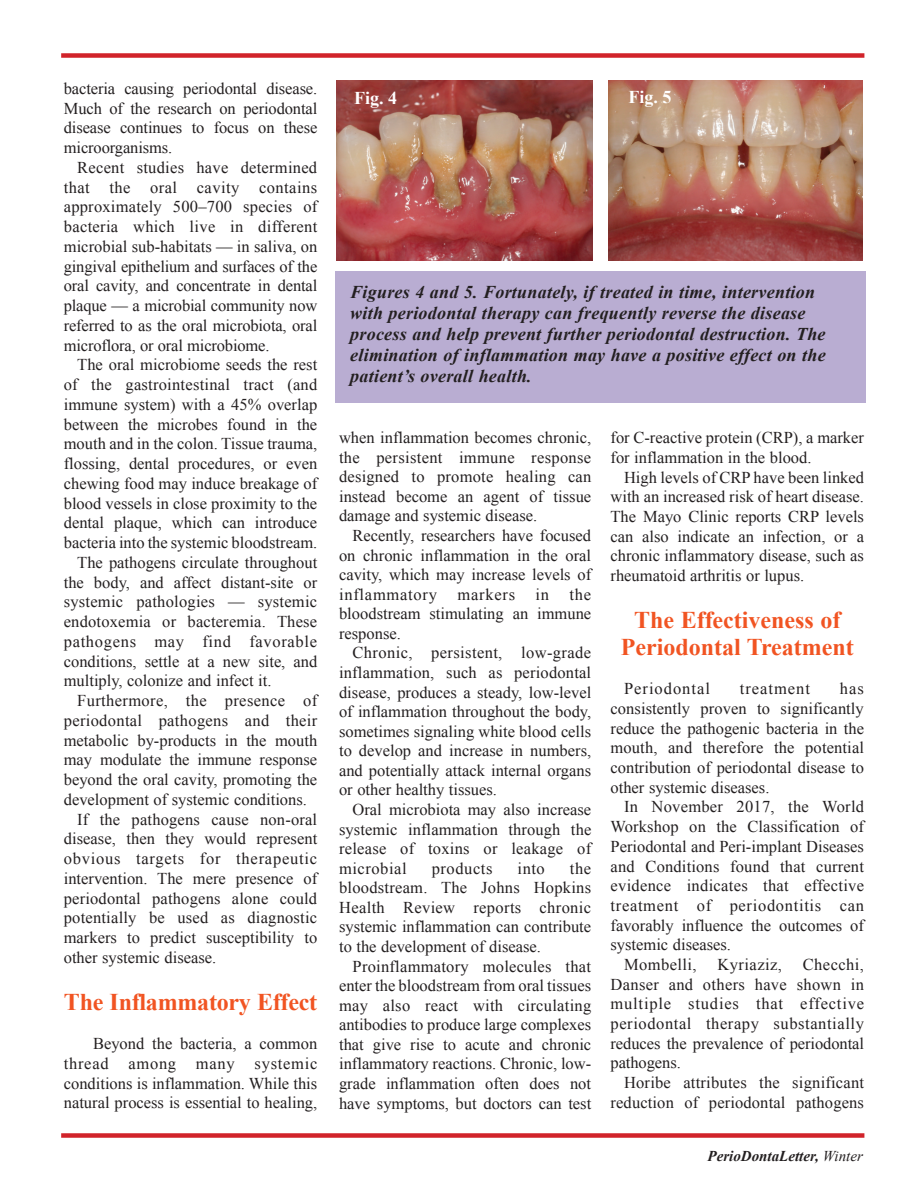
<style>
.page{position:relative;width:918px;height:1188px;background:#fff}
.page>*{position:absolute;margin:0;border:0;box-sizing:border-box;transform-origin:0 0}
.t1{font:700 24px/27.2px "Times New Roman";color:#f15422;text-align:center}
.t2{font:italic 700 18px/21px "Times New Roman";letter-spacing:.015em;color:#231f20}
.t3{font:700 18px "Times New Roman";color:#fff}
.t4{font:16.5px/19.5px "Times New Roman";color:#231f20;text-align:justify}
.t5{font:16.5px "Times New Roman";letter-spacing:.02em;color:#231f20}
.t6{font:16.5px "Times New Roman";letter-spacing:.04em;color:#231f20}
.t7{font:16.5px "Times New Roman";letter-spacing:.045em;color:#231f20}
.t8{font:16.5px "Times New Roman";letter-spacing:.06em;color:#231f20}
.t9{font:16.5px "Times New Roman";letter-spacing:.025em;color:#231f20}
.t10{font:16.5px "Times New Roman";letter-spacing:.035em;color:#231f20}
.t11{font:italic 700 15px "Times New Roman";color:#231f20}
.s1{font-weight:400}
</style>
<div class="page">
<div style="left:61px;top:53px;width:803px;height:5px;background:#d1232a"></div>
<div style="left:61px;top:1133px;width:803px;height:5px;background:#d1232a"></div>
<img style="left:608px;top:81px;width:254px;height:180px">
<div style="left:335px;top:271px;width:531px;height:132px;background:#b9add2"></div>
<img style="left:336px;top:81px;width:257px;height:180px">
<p class="t4" style="left:64px;top:78px;width:255px">bacteria causing periodontal disease.<br>Much of the research on periodontal disease continues to focus on these microorganisms.</p>
<p class="t4" style="left:64px;top:157px;width:255px;text-indent:14px">Recent studies have determined that the oral cavity contains approximately 500–700 species of bacteria which live in different microbial sub-habitats — in saliva, on gingival epithelium and surfaces of the oral cavity, and concentrate in dental plaque — a microbial community now referred to as the oral microbiota, oral microflora, or oral microbiome.</p>
<p class="t4" style="left:77px;top:355px;width:241px">The oral microbiome seeds the rest</p>
<p class="t4" style="left:64px;top:375px;width:255px">of the gastrointestinal tract (and</p>
<p class="t4" style="left:64px;top:394px;width:255px">immune system) with a 45% overlap</p>
<p class="t4" style="left:64px;top:414px;width:255px">between the microbes found in the</p>
<p class="t4" style="left:64px;top:434px;width:255px">mouth and in the colon. Tissue trauma,</p>
<p class="t4" style="left:64px;top:454px;width:255px">flossing, dental procedures, or even</p>
<p class="t4" style="left:64px;top:473px;width:255px">chewing food may induce breakage of</p>
<p class="t4" style="left:64px;top:493px;width:255px">blood vessels in close proximity to the</p>
<p class="t4" style="left:64px;top:513px;width:255px">dental plaque, which can introduce</p>
<p class="t4" style="left:64px;top:533px;width:255px">bacteria into the systemic bloodstream.</p>
<p class="t4" style="left:77px;top:552px;width:241px">The pathogens circulate throughout</p>
<p class="t4" style="left:64px;top:572px;width:255px">the body, and affect distant-site or</p>
<p class="t4" style="left:64px;top:592px;width:255px">systemic pathologies — systemic</p>
<p class="t4" style="left:64px;top:612px;width:255px">endotoxemia or bacteremia. These</p>
<p class="t6" style="left:64px;top:630px;width:255px">pathogens may find favorable</p>
<p class="t4" style="left:64px;top:651px;width:255px">conditions, settle at a new site, and</p>
<p class="t4" style="left:64px;top:671px;width:209px">multiply, colonize and infect it.</p>
<p class="t5" style="left:77px;top:690px;width:241px">Furthermore, the presence of</p>
<p class="t5" style="left:64px;top:709px;width:255px">periodontal pathogens and their</p>
<p class="t4" style="left:64px;top:730px;width:255px">metabolic by-products in the mouth</p>
<p class="t4" style="left:64px;top:750px;width:255px">may modulate the immune response</p>
<p class="t4" style="left:64px;top:770px;width:255px">beyond the oral cavity, promoting the</p>
<p class="t4" style="left:64px;top:789px;width:245px">development of systemic conditions.</p>
<p class="t4" style="left:77px;top:809px;width:241px">If the pathogens cause non-oral</p>
<p class="t4" style="left:64px;top:829px;width:255px">disease, then they would represent</p>
<p class="t7" style="left:64px;top:848px;width:255px">obvious targets for therapeutic</p>
<p class="t4" style="left:64px;top:868px;width:255px">intervention. The mere presence of</p>
<p class="t4" style="left:64px;top:888px;width:255px">periodontal pathogens alone could</p>
<p class="t4" style="left:64px;top:908px;width:255px">potentially be used as diagnostic</p>
<p class="t4" style="left:64px;top:928px;width:255px">markers to predict susceptibility to</p>
<p class="t4" style="left:64px;top:947px;width:154px">other systemic disease.</p>
<h1 class="t1" style="left:64px;top:988px;width:255px">The Inflammatory Effect</h1>
<p class="t4" style="left:64px;top:1034px;width:255px;text-indent:29px">Beyond the bacteria, a common thread among many systemic conditions is inflammation. While this natural process is essential to healing,</p>
<p class="t3" style="left:354px;top:86px;width:45px">Fig. 4</p>
<p class="t3" style="left:629px;top:85px;width:45px">Fig. 5</p>
<p class="t2" style="left:350px;top:281px;width:477px">Figures 4 and 5. Fortunately, if treated in time, intervention with periodontal therapy can frequently reverse the disease process and help prevent further periodontal destruction. The elimination of inflammation may have a positive effect on the patient’s overall health.</p>
<p class="t4" style="left:339px;top:428px;width:254px">when inflammation becomes chronic, the persistent immune response designed to promote healing can instead become an agent of tissue damage and systemic disease.</p>
<p class="t4" style="left:339px;top:526px;width:254px;text-indent:13px">Recently, researchers have focused on chronic inflammation in the oral cavity, which may increase levels of inflammatory markers in the bloodstream stimulating an immune response.</p>
<p class="t4" style="left:339px;top:643px;width:254px;text-indent:13px">Chronic, persistent, low-grade inflammation, such as periodontal disease, produces a steady, low-level of inflammation throughout the body, sometimes signaling white blood cells to develop and increase in numbers, and potentially attack internal organs or other healthy tissues.</p>
<p class="t4" style="left:339px;top:799px;width:254px;text-indent:13px">Oral microbiota may also increase systemic inflammation through the release of toxins or leakage of microbial</p>
<p class="t4" style="left:339px;top:858px;width:254px;text-indent:231px">the bloodstream. The Johns Hopkins Health Review reports chronic systemic inflammation can contribute to the development of disease.</p>
<p class="t4" style="left:339px;top:956px;width:254px;text-indent:13px">Proinflammatory molecules that enter the bloodstream from oral tissues may also react with circulating antibodies to produce large complexes that give rise to acute and chronic inflammatory reactions. Chronic, low&shy;grade inflammation often does not have symptoms, but doctors can test</p>
<p class="t10" style="left:432px;top:857px;width:62px">products</p>
<p class="t4" style="left:518px;top:858px;width:29px">into</p>
<p class="t4" style="left:611px;top:428px;width:255px">for C-reactive protein (CRP), a marker for inflammation in the blood.</p>
<p class="t4" style="left:611px;top:467px;width:255px;text-indent:13px">High levels of CRP have been linked with an increased risk of heart disease.<br>The Mayo Clinic reports CRP levels can also indicate an infection, or a chronic inflammatory disease, such as rheumatoid arthritis or lupus.</p>
<h1 class="t1" style="left:621px;top:606px;width:235px">The Effectiveness of<br>Periodontal Treatment</h1>
<p class="t8" style="left:624px;top:678px;width:87px">Periodontal</p>
<p class="t8" style="left:740px;top:678px;width:72px">treatment</p>
<p class="t4" style="left:611px;top:679px;width:255px;text-indent:229px">has consistently proven to significantly reduce the pathogenic bacteria in the mouth, and therefore the potential contribution of periodontal disease to other systemic diseases.</p>
<p class="t4" style="left:624px;top:797px;width:242px">In November 2017, the World</p>
<p class="t4" style="left:611px;top:817px;width:255px">Workshop on the Classification of</p>
<p class="t4" style="left:611px;top:836px;width:255px">Periodontal and Peri-implant Diseases</p>
<p class="t4" style="left:611px;top:856px;width:255px">and Conditions found that current</p>
<p class="t5" style="left:611px;top:875px;width:255px">evidence indicates that effective</p>
<p class="t6" style="left:611px;top:894px;width:255px">treatment of periodontitis can</p>
<p class="t4" style="left:611px;top:915px;width:255px">favorably influence the outcomes of</p>
<p class="t4" style="left:611px;top:935px;width:122px">systemic diseases.</p>
<p class="t9" style="left:624px;top:953px;width:74px">Mombelli,</p>
<p class="t9" style="left:718px;top:953px;width:66px">Kyriaziz,</p>
<p class="t4" style="left:611px;top:954px;width:255px;text-indent:192px">Checchi, Danser and others have shown in multiple studies that effective periodontal therapy substantially reduces the prevalence of periodontal pathogens.</p>
<p class="t4" style="left:611px;top:1072px;width:255px;text-align:right">Horibe attributes the significant reduction of periodontal pathogens</p>
<p class="t11" style="left:708px;top:1145px;width:157px">PerioDontaLetter, <span class="s1">Winter</span></p>
</div>
